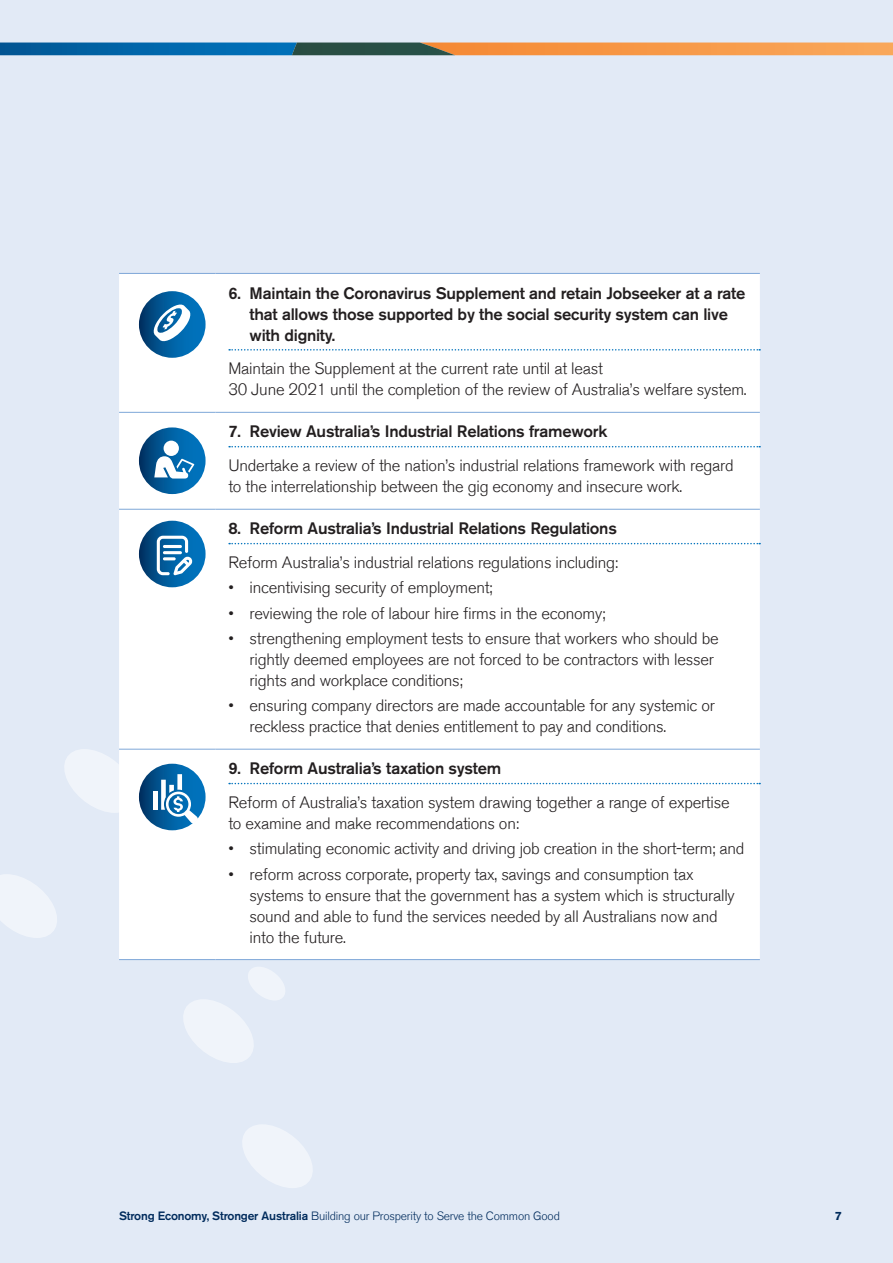
<style>
.page{position:relative;width:893px;height:1263px;background:#e2eaf6}
.page>*{position:absolute;margin:0;border:0;box-sizing:border-box;transform-origin:0 0}
.Body{font:300 16.5px/21px "Akzidenz Grotesk BE";letter-spacing:-.015em;color:#231f20}
.t1{font:500 16.5px/21px "Akzidenz Grotesk BE";letter-spacing:-.015em;color:#231f20}
.t2{font:300 12px "Akzidenz Grotesk BE";letter-spacing:-.015em;color:#002b5c}
.t3{font:700 12px "Akzidenz Grotesk BE";color:#002b5c}
.s1{font-weight:500}
</style>
<div class="page">
<svg style="left:64px;top:749px;width:55px;height:64px"></svg>
<svg style="left:0;top:874px;width:57px;height:64px"></svg>
<svg style="left:183px;top:967px;width:102px;height:96px"></svg>
<svg style="left:242px;top:1125px;width:71px;height:63px"></svg>
<div style="left:119px;top:274px;width:641px;height:685px;background:#fff"></div>
<hr style="left:119px;top:273px;width:97px;height:1px;background:#7ea7d8">
<hr style="left:216px;top:273px;width:544px;height:1px;background:#7ea7d8">
<hr style="left:119px;top:412px;width:97px;height:1px;background:#7ea7d8">
<hr style="left:216px;top:412px;width:544px;height:1px;background:#7ea7d8">
<hr style="left:119px;top:509px;width:97px;height:1px;background:#7ea7d8">
<hr style="left:216px;top:509px;width:544px;height:1px;background:#7ea7d8">
<hr style="left:119px;top:749px;width:97px;height:1px;background:#7ea7d8">
<hr style="left:216px;top:749px;width:544px;height:1px;background:#7ea7d8">
<hr style="left:119px;top:959px;width:97px;height:1px;background:#7ea7d8">
<hr style="left:216px;top:959px;width:544px;height:1px;background:#7ea7d8">
<svg style="left:229px;top:349px;width:531px;height:2px"></svg>
<svg style="left:229px;top:446px;width:531px;height:1px"></svg>
<svg style="left:229px;top:543px;width:531px;height:1px"></svg>
<svg style="left:229px;top:783px;width:531px;height:1px"></svg>
<svg style="left:420px;top:43px;width:473px;height:12px;background:#ef9547"></svg>
<svg style="left:0;top:43px;width:297px;height:12px;background:#0064a7"></svg>
<svg style="left:139px;top:764px;width:67px;height:66px;background:#075894"></svg>
<div style="left:153px;top:791px;width:5px;height:19px;background:#fff"></div>
<svg style="left:161px;top:774px;width:37px;height:49px;background:#5298c7"></svg>
<svg style="left:139px;top:521px;width:67px;height:66px;background:#075e9c"></svg>
<svg style="left:157px;top:536px;width:36px;height:39px"></svg>
<svg style="left:139px;top:427px;width:67px;height:67px;background:#09619f"></svg>
<svg style="left:154px;top:456px;width:40px;height:22px"></svg>
<div style="left:164px;top:441px;width:15px;height:15px;background:#fff;border-radius:50%"></div>
<svg style="left:139px;top:291px;width:67px;height:67px;background:#09619f"></svg>
<svg style="left:151px;top:302px;width:42px;height:41px;background:#5c98c2"></svg>
<p class="t1" style="left:250px;top:282px;width:497px;text-indent:-21px">6. Maintain the Coronavirus Supplement and retain Jobseeker at a rate that allows those supported by the social security system can live with dignity.</p>
<p class="Body" style="left:228px;top:358px;width:520px">Maintain the Supplement at the current rate until at least<br>30 June 2021 until the completion of the review of Australia’s welfare system.</p>
<p class="t1" style="left:228px;top:421px;width:381px">7. Review Australia’s Industrial Relations framework</p>
<p class="Body" style="left:228px;top:455px;width:507px">Undertake a review of the nation’s industrial relations framework with regard to the interrelationship between the gig economy and insecure work.</p>
<p class="t1" style="left:228px;top:518px;width:390px">8. Reform Australia’s Industrial Relations Regulations</p>
<p class="Body" style="left:228px;top:552px;width:391px">Reform Australia’s industrial relations regulations including:</p>
<p class="Body" style="left:228px;top:577px;width:266px">• incentivising security of employment;</p>
<p class="Body" style="left:228px;top:603px;width:379px">• reviewing the role of labour hire firms in the economy;</p>
<p class="Body" style="left:250px;top:628px;width:471px;text-indent:-21px">• strengthening employment tests to ensure that workers who should be rightly deemed employees are not forced to be contractors with lesser rights and workplace conditions;</p>
<p class="Body" style="left:250px;top:695px;width:467px;text-indent:-21px">• ensuring company directors are made accountable for any systemic or reckless practice that denies entitlement to pay and conditions.</p>
<p class="t1" style="left:228px;top:758px;width:274px">9. Reform Australia’s taxation system</p>
<p class="Body" style="left:228px;top:792px;width:503px">Reform of Australia’s taxation system drawing together a range of expertise to examine and make recommendations on:</p>
<p class="Body" style="left:228px;top:838px;width:518px">• stimulating economic activity and driving job creation in the short-term; and</p>
<p class="Body" style="left:250px;top:864px;width:487px;text-indent:-21px">• reform across corporate, property tax, savings and consumption tax systems to ensure that the government has a system which is structurally sound and able to fund the services needed by all Australians now and into the future.</p>
<p class="t2" style="left:119px;top:1209px;width:442px"><span class="s1">Strong Economy, Stronger Australia</span> Building our Prosperity to Serve the Common Good</p>
<p class="t3" style="left:835px;top:1209px;width:8px">7</p>
</div>
